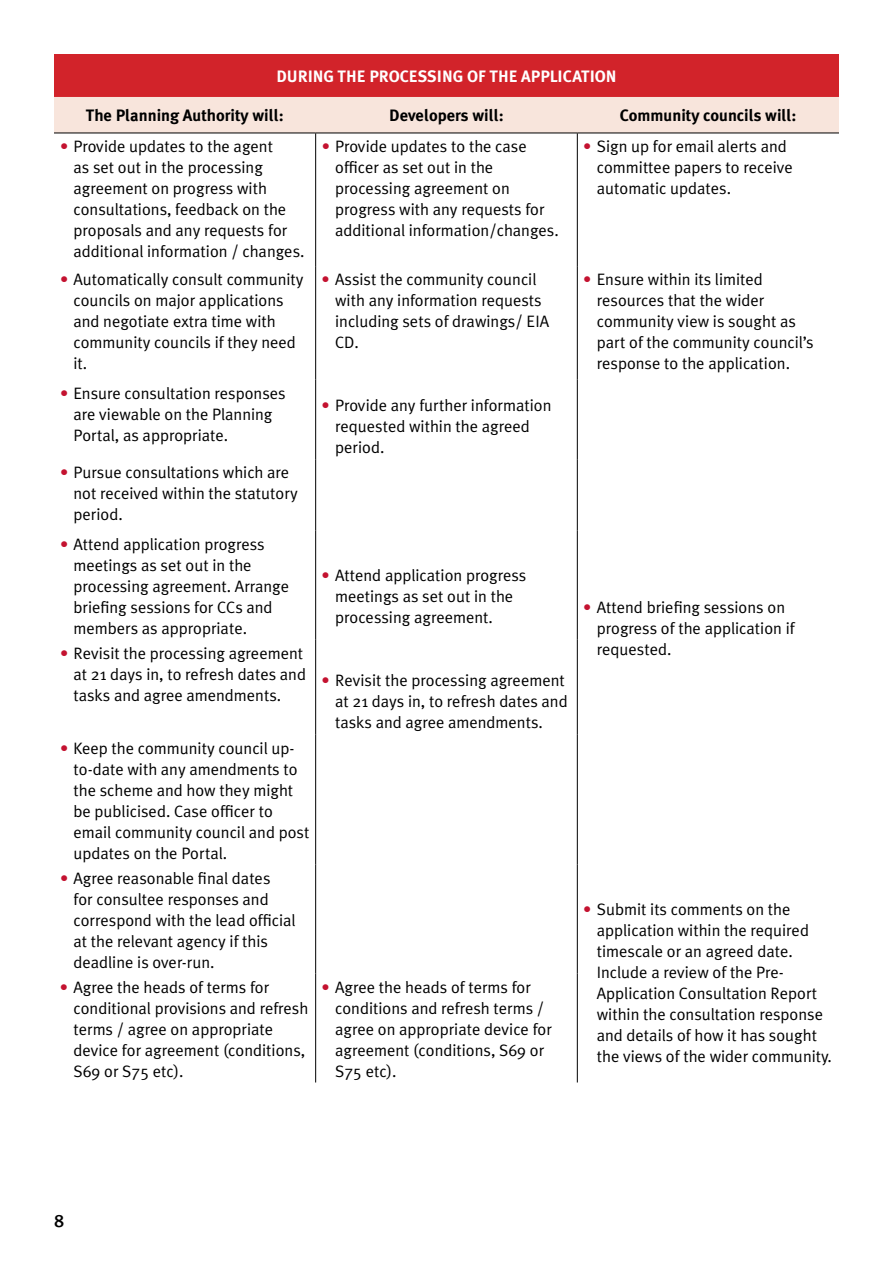
<style>
.page{position:relative;width:893px;height:1263px;background:#fff}
.page>*{position:absolute;margin:0;border:0;box-sizing:border-box;transform-origin:0 0}
.t1{font:500 18px "Meta Plus";color:#000}
.t2{font:16.5px/21px "Meta Plus Normal";color:#000}
.t3{font:700 16.5px "Meta Plus";color:#000}
.t4{font:700 16.5px "Meta Plus";color:#fff}
.s1{color:#c41230}
</style>
<div class="page">
<div style="left:54px;top:54px;width:785px;height:43px;background:#d2232a"></div>
<div style="left:54px;top:97px;width:785px;height:36px;background:#f8e5dc"></div>
<hr style="left:54px;top:133px;width:262px;height:1px;background:#000">
<hr style="left:316px;top:133px;width:261px;height:1px;background:#000">
<hr style="left:577px;top:133px;width:262px;height:1px;background:#000">
<hr style="left:315px;top:133px;width:1px;height:133px;background:#000">
<hr style="left:577px;top:133px;width:1px;height:133px;background:#000">
<hr style="left:315px;top:266px;width:1px;height:114px;background:#000">
<hr style="left:577px;top:266px;width:1px;height:114px;background:#000">
<hr style="left:315px;top:380px;width:1px;height:79px;background:#000">
<hr style="left:577px;top:380px;width:1px;height:79px;background:#000">
<hr style="left:315px;top:459px;width:1px;height:72px;background:#000">
<hr style="left:577px;top:459px;width:1px;height:72px;background:#000">
<hr style="left:315px;top:531px;width:1px;height:109px;background:#000">
<hr style="left:577px;top:531px;width:1px;height:109px;background:#000">
<hr style="left:577px;top:640px;width:1px;height:94px;background:#000">
<hr style="left:315px;top:640px;width:1px;height:94px;background:#000">
<hr style="left:315px;top:734px;width:1px;height:130px;background:#000">
<hr style="left:577px;top:734px;width:1px;height:130px;background:#000">
<hr style="left:315px;top:864px;width:1px;height:109px;background:#000">
<hr style="left:577px;top:864px;width:1px;height:109px;background:#000">
<hr style="left:315px;top:973px;width:1px;height:109px;background:#000">
<hr style="left:577px;top:973px;width:1px;height:109px;background:#000">
<p class="t4" style="left:276px;top:67px;width:342px">DURING THE PROCESSING OF THE APPLICATION</p>
<p class="t3" style="left:86px;top:106px;width:199px">The Planning Authority will:</p>
<p class="t3" style="left:389px;top:106px;width:116px">Developers will:</p>
<p class="t3" style="left:620px;top:106px;width:178px">Community councils will:</p>
<p class="t2" style="left:73px;top:136px;width:233px;text-indent:-13px"><span class="s1">•</span> Provide updates to the agent<br>as set out in the processing agreement on progress with consultations, feedback on the proposals and any requests for additional information / changes.</p>
<p class="t2" style="left:335px;top:136px;width:225px;text-indent:-13px"><span class="s1">•</span> Provide updates to the case officer as set out in the processing agreement on progress with any requests for additional information/changes.</p>
<p class="t2" style="left:597px;top:136px;width:197px;text-indent:-13px"><span class="s1">•</span> Sign up for email alerts and committee papers to receive automatic updates.</p>
<p class="t2" style="left:73px;top:269px;width:232px;text-indent:-13px"><span class="s1">•</span> Automatically consult community councils on major applications and negotiate extra time with community councils if they need it.</p>
<p class="t2" style="left:335px;top:269px;width:215px;text-indent:-13px"><span class="s1">•</span> Assist the community council with any information requests including sets of drawings/ EIA<br>CD.</p>
<p class="t2" style="left:335px;top:395px;width:218px;text-indent:-13px"><span class="s1">•</span> Provide any further information requested within the agreed period.</p>
<p class="t2" style="left:597px;top:269px;width:218px;text-indent:-13px"><span class="s1">•</span> Ensure within its limited resources that the wider community view is sought as part of the community council’s response to the application.</p>
<p class="t2" style="left:73px;top:382px;width:214px;text-indent:-13px"><span class="s1">•</span> Ensure consultation responses are viewable on the Planning<br>Portal, as appropriate.</p>
<p class="t2" style="left:73px;top:462px;width:226px;text-indent:-13px"><span class="s1">•</span> Pursue consultations which are not received within the statutory period.</p>
<p class="t2" style="left:73px;top:533px;width:217px;text-indent:-13px"><span class="s1">•</span> Attend application progress meetings as set out in the processing agreement. Arrange briefing sessions for CCs and members as appropriate.</p>
<p class="t2" style="left:335px;top:565px;width:193px;text-indent:-13px"><span class="s1">•</span> Attend application progress meetings as set out in the processing agreement.</p>
<p class="t2" style="left:597px;top:596px;width:199px;text-indent:-13px"><span class="s1">•</span> Attend briefing sessions on progress of the application if</p>
<p class="t2" style="left:60px;top:642px;width:245px"><span class="s1">•</span> Revisit the processing agreement</p>
<p class="t2" style="left:597px;top:638px;width:76px">requested.</p>
<p class="t2" style="left:73px;top:663px;width:234px">at 21 days in, to refresh dates and tasks and agree amendments.</p>
<p class="t2" style="left:73px;top:737px;width:237px;text-indent:-13px"><span class="s1">•</span> Keep the community council up&shy;to-date with any amendments to the scheme and how they might be publicised. Case officer to email community council and post updates on the Portal.</p>
<p class="t2" style="left:73px;top:867px;width:224px;text-indent:-13px"><span class="s1">•</span> Agree reasonable final dates<br>for consultee responses and correspond with the lead official at the relevant agency if this deadline is over-run.</p>
<p class="t2" style="left:335px;top:670px;width:234px;text-indent:-13px"><span class="s1">•</span> Revisit the processing agreement at 21 days in, to refresh dates and tasks and agree amendments.</p>
<p class="t2" style="left:597px;top:899px;width:236px;text-indent:-13px"><span class="s1">•</span> Submit its comments on the application within the required timescale or an agreed date.<br>Include a review of the Pre-<br>Application Consultation Report within the consultation response and details of how it has sought the views of the wider community.</p>
<p class="t2" style="left:73px;top:976px;width:236px;text-indent:-13px"><span class="s1">•</span> Agree the heads of terms for conditional provisions and refresh terms / agree on appropriate device for agreement (conditions,<br>S69 or S75 etc).</p>
<p class="t2" style="left:335px;top:976px;width:218px;text-indent:-13px"><span class="s1">•</span> Agree the heads of terms for conditions and refresh terms / agree on appropriate device for agreement (conditions, S69 or<br>S75 etc).</p>
<p class="t1" style="left:54px;top:1211px;width:12px">8</p>
</div>
